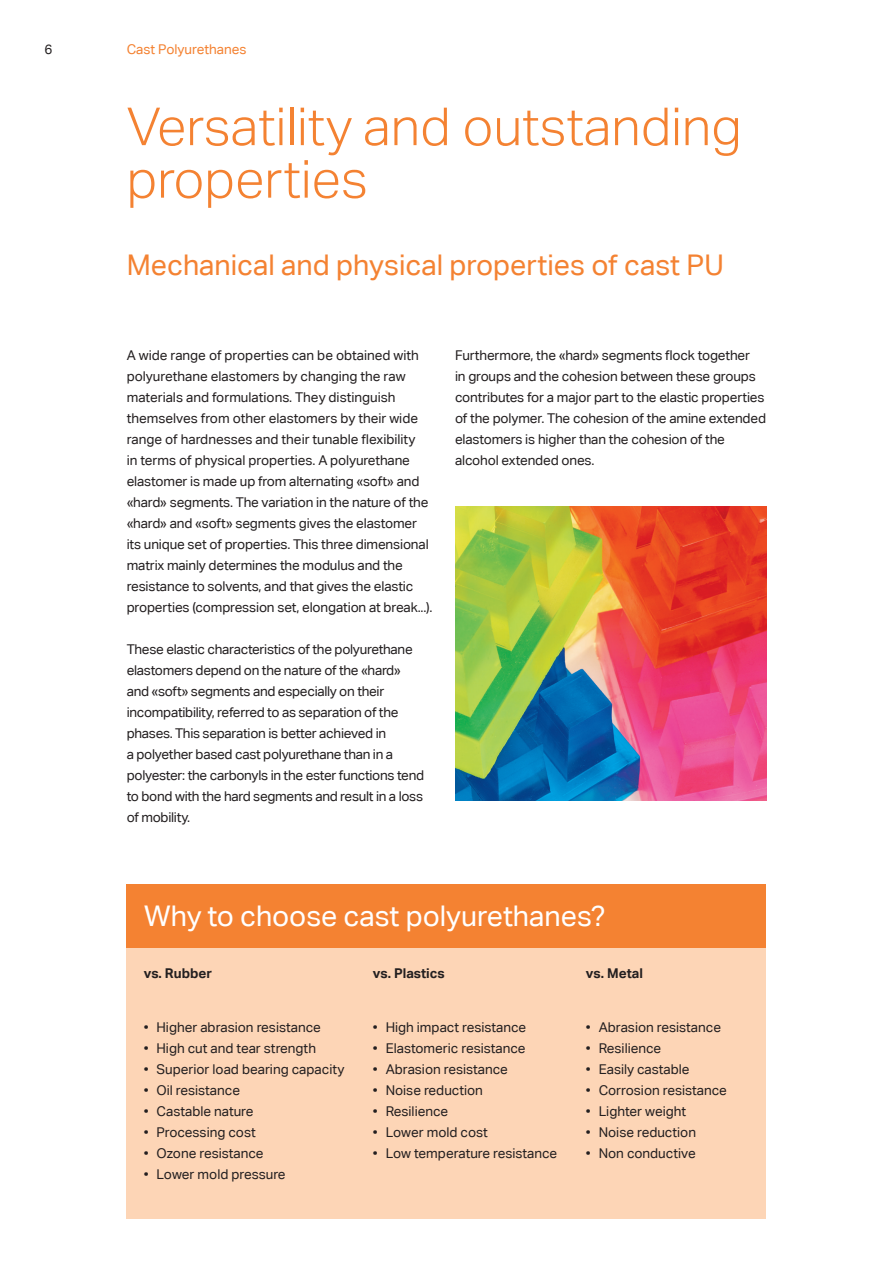
<style>
.page{position:relative;width:893px;height:1263px;background:#fff}
.page>*{position:absolute;margin:0;border:0;box-sizing:border-box;transform-origin:0 0}
.t1{font:300 52.5px/52.5px "Aktiv Grotesk";color:#f48232}
.t2{font:28.5px "Aktiv Grotesk";color:#f48232}
.t3{font:28.5px "Aktiv Grotesk";color:#fff}
.t4{font:13.5px/21px "Aktiv Grotesk";letter-spacing:-.01em;color:#231f20}
.t5{font:700 13.5px "Aktiv Grotesk";color:#231f20}
.t6{font:13.5px "Aktiv Grotesk";color:#f48232}
</style>
<div class="page">
<div style="left:127px;top:944px;width:639px;height:274px;background:#fdd5b6"></div>
<img style="left:455px;top:507px;width:311px;height:294px">
<div style="left:127px;top:885px;width:639px;height:63px;background:#f48232"></div>
<p class="t4" style="left:45px;top:39px;width:9px">6</p>
<p class="t6" style="left:127px;top:42px;width:121px">Cast Polyurethanes</p>
<p class="t1" style="left:127px;top:100px;width:616px">Versatility and outstanding properties</p>
<p class="t2" style="left:127px;top:248px;width:599px">Mechanical and physical properties of cast PU</p>
<p class="t4" style="left:127px;top:344px;width:307px">A wide range of properties can be obtained with polyurethane elastomers by changing the raw materials and formulations. They distinguish themselves from other elastomers by their wide range of hardnesses and their tunable flexibility<br>in terms of physical properties. A polyurethane elastomer is made up from alternating «soft» and «hard» segments. The variation in the nature of the «hard» and «soft» segments gives the elastomer its unique set of properties. This three dimensional matrix mainly determines the modulus and the resistance to solvents, and that gives the elastic properties (compression set, elongation at break...).</p>
<p class="t4" style="left:127px;top:638px;width:299px">These elastic characteristics of the polyurethane elastomers depend on the nature of the «hard» and «soft» segments and especially on their incompatibility, referred to as separation of the phases. This separation is better achieved in<br>a polyether based cast polyurethane than in a polyester: the carbonyls in the ester functions tend to bond with the hard segments and result in a loss of mobility.</p>
<p class="t4" style="left:455px;top:344px;width:313px">Furthermore, the «hard» segments flock together<br>in groups and the cohesion between these groups contributes for a major part to the elastic properties of the polymer. The cohesion of the amine extended elastomers is higher than the cohesion of the alcohol extended ones.</p>
<p class="t3" style="left:144px;top:899px;width:463px">Why to choose cast polyurethanes?</p>
<p class="t5" style="left:144px;top:965px;width:70px">vs. Rubber</p>
<p class="t4" style="left:144px;top:1016px;width:179px">• Higher abrasion resistance</p>
<p class="t4" style="left:144px;top:1037px;width:174px">• High cut and tear strength</p>
<p class="t4" style="left:144px;top:1058px;width:202px">• Superior load bearing capacity</p>
<p class="t4" style="left:144px;top:1079px;width:98px">• Oil resistance</p>
<p class="t4" style="left:144px;top:1100px;width:111px">• Castable nature</p>
<p class="t4" style="left:144px;top:1121px;width:114px">• Processing cost</p>
<p class="t4" style="left:144px;top:1142px;width:121px">• Ozone resistance</p>
<p class="t4" style="left:144px;top:1163px;width:143px">• Lower mold pressure</p>
<p class="t5" style="left:373px;top:965px;width:73px">vs. Plastics</p>
<p class="t4" style="left:373px;top:1016px;width:155px">• High impact resistance</p>
<p class="t4" style="left:373px;top:1037px;width:154px">• Elastomeric resistance</p>
<p class="t4" style="left:373px;top:1058px;width:137px">• Abrasion resistance</p>
<p class="t4" style="left:373px;top:1079px;width:112px">• Noise reduction</p>
<p class="t4" style="left:373px;top:1100px;width:77px">• Resilience</p>
<p class="t4" style="left:373px;top:1121px;width:116px">• Lower mold cost</p>
<p class="t4" style="left:373px;top:1142px;width:186px">• Low temperature resistance</p>
<p class="t5" style="left:586px;top:965px;width:59px">vs. Metal</p>
<p class="t4" style="left:586px;top:1016px;width:137px">• Abrasion resistance</p>
<p class="t4" style="left:586px;top:1037px;width:77px">• Resilience</p>
<p class="t4" style="left:586px;top:1058px;width:105px">• Easily castable</p>
<p class="t4" style="left:586px;top:1079px;width:143px">• Corrosion resistance</p>
<p class="t4" style="left:586px;top:1100px;width:102px">• Lighter weight</p>
<p class="t4" style="left:586px;top:1121px;width:112px">• Noise reduction</p>
<p class="t4" style="left:586px;top:1142px;width:111px">• Non conductive</p>
</div>
